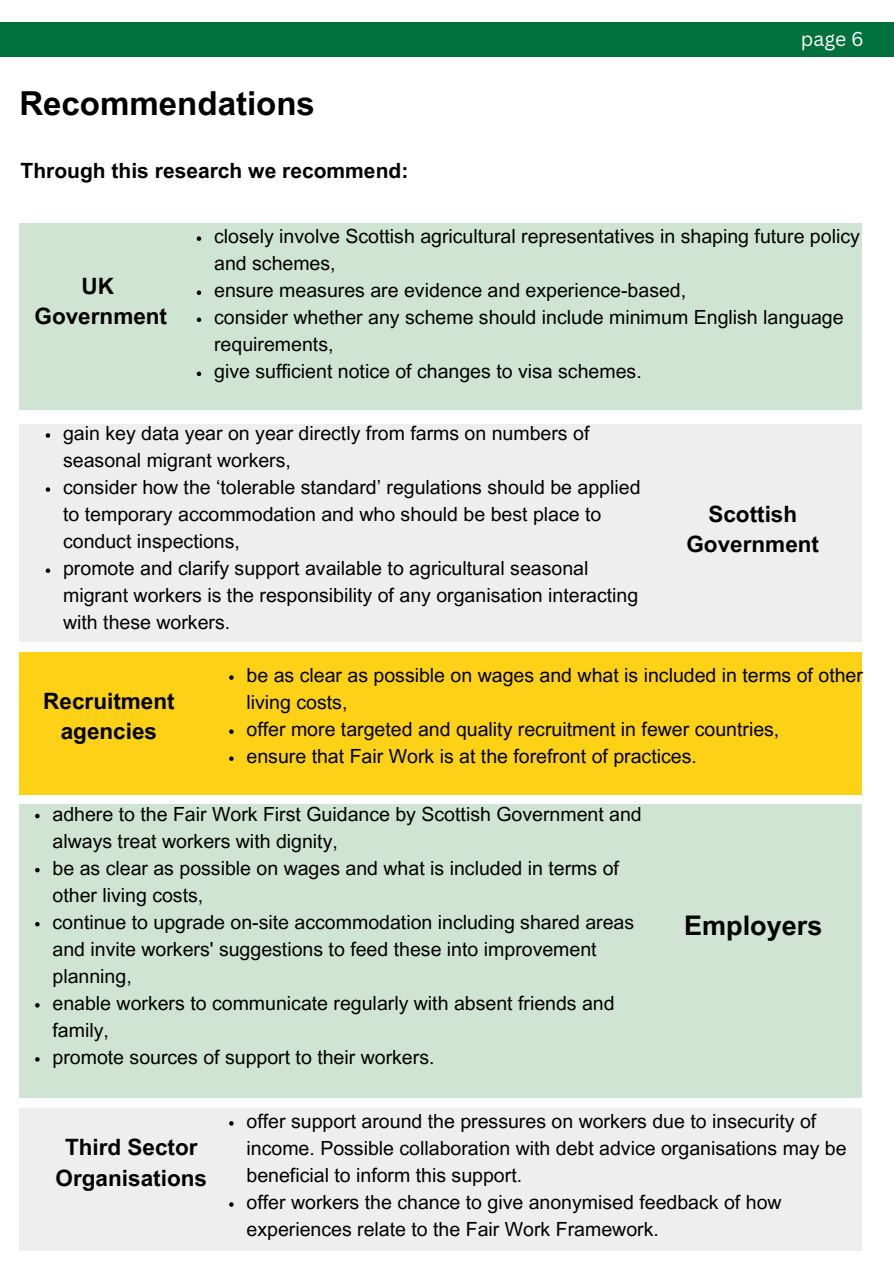
<style>
.page{position:relative;width:894px;height:1264px;background:#fff}
.page>*{position:absolute;margin:0;border:0;box-sizing:border-box;transform-origin:0 0}
.t1{font:700 33px "Arial MT Pro";color:#000}
.t2{font:700 27px "Arial MT Pro";color:#000}
.t3{font:700 22.5px/30.5px "Arial MT Pro";color:#000;text-align:center}
.t4{font:700 21px "Arial MT Pro";color:#000}
.t5{font:19.5px/27px "Arial MT Pro";color:#000}
.t6{font:19.5px "Canva Sans";color:#fff}
</style>
<div class="page">
<div style="left:0;top:23px;width:893px;height:33px;background:#00703c"></div>
<div style="left:19px;top:223px;width:842px;height:186px;background:#cfe4d3"></div>
<div style="left:19px;top:424px;width:842px;height:218px;background:#eee"></div>
<div style="left:19px;top:652px;width:842px;height:143px;background:#fcd116"></div>
<div style="left:19px;top:804px;width:842px;height:293px;background:#cfe4d3"></div>
<div style="left:19px;top:1108px;width:842px;height:142px;background:#eee"></div>
<svg style="left:197px;top:236px;width:4px;height:5px"></svg>
<svg style="left:197px;top:290px;width:4px;height:5px"></svg>
<svg style="left:197px;top:317px;width:4px;height:5px"></svg>
<svg style="left:197px;top:371px;width:4px;height:5px"></svg>
<svg style="left:46px;top:433px;width:4px;height:5px"></svg>
<svg style="left:46px;top:487px;width:4px;height:5px"></svg>
<svg style="left:46px;top:568px;width:4px;height:5px"></svg>
<svg style="left:229px;top:675px;width:4px;height:4px"></svg>
<svg style="left:229px;top:729px;width:4px;height:5px"></svg>
<svg style="left:229px;top:756px;width:4px;height:5px"></svg>
<svg style="left:35px;top:813px;width:5px;height:5px"></svg>
<svg style="left:35px;top:867px;width:5px;height:5px"></svg>
<svg style="left:35px;top:922px;width:5px;height:4px"></svg>
<svg style="left:35px;top:1003px;width:5px;height:4px"></svg>
<svg style="left:35px;top:1057px;width:5px;height:4px"></svg>
<svg style="left:229px;top:1121px;width:4px;height:4px"></svg>
<svg style="left:229px;top:1202px;width:4px;height:4px"></svg>
<h1 class="t1" style="left:19px;top:91px;width:297px">Recommendations</h1>
<p class="t4" style="left:20px;top:162px;width:389px">Through this research we recommend:</p>
<p class="t6" style="left:800px;top:25px;width:64px">page 6</p>
<p class="t3" style="left:34px;top:274px;width:134px">UK<br>Government</p>
<p class="t5" style="left:214px;top:225px;width:647px">closely involve Scottish agricultural representatives in shaping future policy and schemes,<br>ensure measures are evidence and experience-based,<br>consider whether any scheme should include minimum English language requirements,<br>give sufficient notice of changes to visa schemes.</p>
<p class="t5" style="left:63px;top:422px;width:578px">gain key data year on year directly from farms on numbers of seasonal migrant workers,<br>consider how the ‘tolerable standard’ regulations should be applied to temporary accommodation and who should be best place to conduct inspections,<br>promote and clarify support available to agricultural seasonal migrant workers is the responsibility of any organisation interacting with these workers.</p>
<p class="t3" style="left:686px;top:501px;width:134px">Scottish<br>Government</p>
<p class="t3" style="left:43px;top:688px;width:133px">Recruitment agencies</p>
<p class="t5" style="left:246px;top:664px;width:617px">be as clear as possible on wages and what is included in terms of other living costs,<br>offer more targeted and quality recruitment in fewer countries,<br>ensure that Fair Work is at the forefront of practices.</p>
<p class="t5" style="left:52px;top:802px;width:590px">adhere to the Fair Work First Guidance by Scottish Government and always treat workers with dignity,<br>be as clear as possible on wages and what is included in terms of other living costs,<br>continue to upgrade on-site accommodation including shared areas and invite workers' suggestions to feed these into improvement planning,<br>enable workers to communicate regularly with absent friends and family,<br>promote sources of support to their workers.</p>
<h2 class="t2" style="left:684px;top:915px;width:140px">Employers</h2>
<p class="t3" style="left:56px;top:1135px;width:153px">Third Sector<br>Organisations</p>
<p class="t5" style="left:246px;top:1109px;width:601px">offer support around the pressures on workers due to insecurity of income. Possible collaboration with debt advice organisations may be beneficial to inform this support.<br>offer workers the chance to give anonymised feedback of how experiences relate to the Fair Work Framework.</p>
</div>
